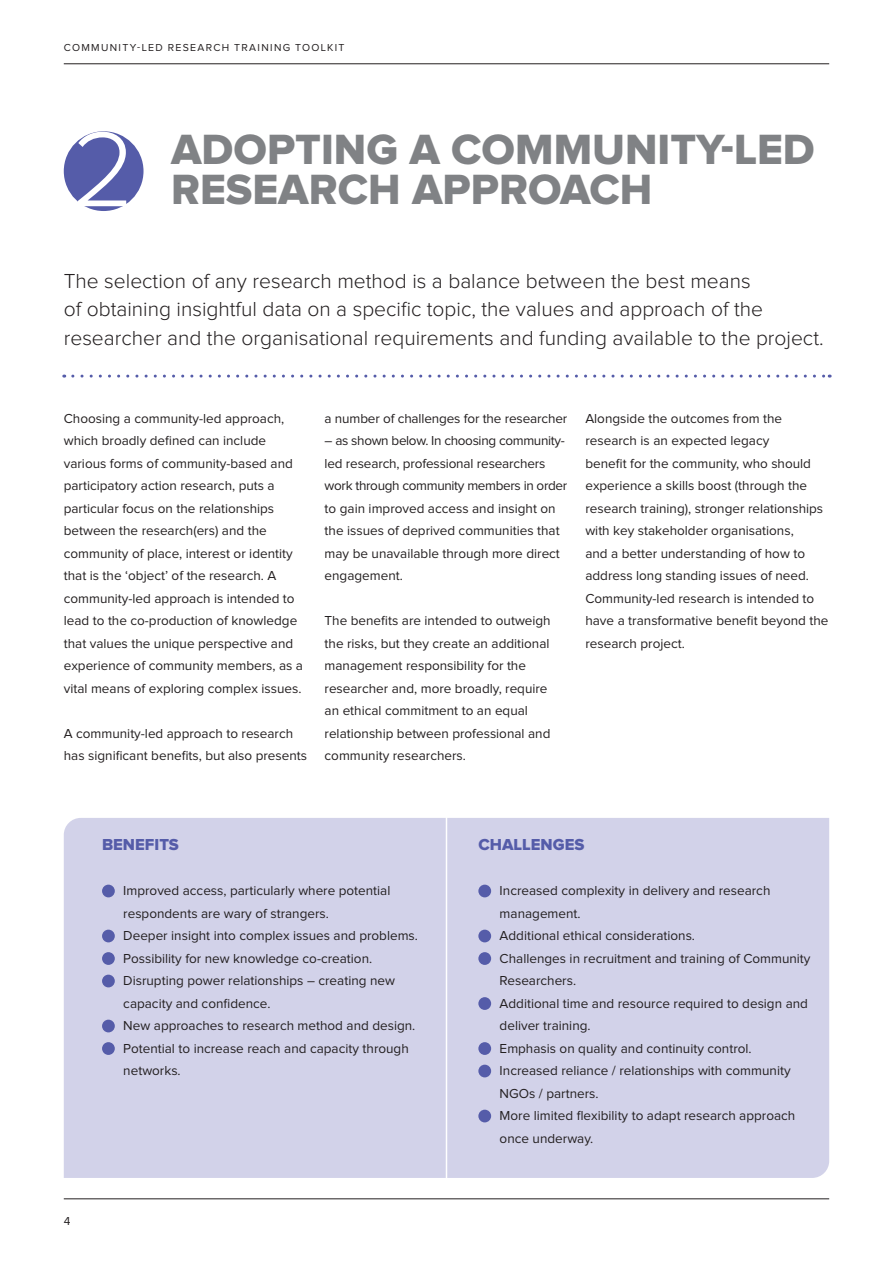
<style>
.page{position:relative;width:893px;height:1263px;background:#fff}
.page>*{position:absolute;margin:0;border:0;box-sizing:border-box;transform-origin:0 0}
.t1{font:300 110.1px "Proxima Nova";color:#fff}
.t2{font:43.8px "Proxima Nova Extrabld";color:#808285}
.t3{font:300 21px/28.5px "Proxima Nova";color:#231f20}
.t4{font:16.5px "Proxima Nova Extrabld";color:#555ca9}
.List_Paragraph{font:13.5px/22.5px "Proxima Nova";color:#231f20}
.t5{font:12px "Proxima Nova";color:#231f20}
.t6{font:10.5px "Proxima Nova";letter-spacing:.125em;color:#231f20}
</style>
<div class="page">
<hr style="left:64px;top:63px;width:765px;height:1px;background:#231f20">
<hr style="left:64px;top:1198px;width:765px;height:1px;background:#231f20">
<div style="left:64px;top:131px;width:80px;height:80px;background:#555ca9;border-radius:50%"></div>
<svg style="left:73px;top:375px;width:757px;height:3px"></svg>
<div style="left:64px;top:818px;width:765px;height:360px;background:#d2d2e9"></div>
<div style="left:102px;top:885px;width:13px;height:12px;background:#555ca9;border-radius:50%"></div>
<div style="left:102px;top:930px;width:13px;height:12px;background:#555ca9;border-radius:50%"></div>
<div style="left:102px;top:952px;width:13px;height:13px;background:#555ca9;border-radius:50%"></div>
<div style="left:102px;top:975px;width:13px;height:12px;background:#555ca9;border-radius:50%"></div>
<div style="left:102px;top:1020px;width:13px;height:12px;background:#555ca9;border-radius:50%"></div>
<div style="left:102px;top:1042px;width:13px;height:13px;background:#555ca9;border-radius:50%"></div>
<div style="left:478px;top:885px;width:13px;height:12px;background:#555ca9;border-radius:50%"></div>
<div style="left:478px;top:930px;width:13px;height:12px;background:#555ca9;border-radius:50%"></div>
<div style="left:478px;top:952px;width:13px;height:13px;background:#555ca9;border-radius:50%"></div>
<div style="left:478px;top:997px;width:13px;height:13px;background:#555ca9;border-radius:50%"></div>
<div style="left:478px;top:1042px;width:13px;height:13px;background:#555ca9;border-radius:50%"></div>
<div style="left:478px;top:1065px;width:13px;height:12px;background:#555ca9;border-radius:50%"></div>
<div style="left:478px;top:1110px;width:13px;height:12px;background:#555ca9;border-radius:50%"></div>
<hr style="left:446px;top:812px;width:1px;height:370px;background:#fff">
<p class="t6" style="left:64px;top:43px;width:282px">COMMUNITY-LED RESEARCH TRAINING TOOLKIT</p>
<p class="t1" style="left:72px;top:106px;width:66px">2</p>
<p class="t2" style="left:171px;top:130px;width:645px">ADOPTING A COMMUNITY-LED</p>
<p class="t2" style="left:171px;top:169px;width:483px">RESEARCH APPROACH</p>
<p class="t3" style="left:64px;top:267px;width:761px">The selection of any research method is a balance between the best means<br>of obtaining insightful data on a specific topic, the values and approach of the researcher and the organisational requirements and funding available to the project.</p>
<p class="List_Paragraph" style="left:64px;top:407px;width:241px">Choosing a community-led approach, which broadly defined can include various forms of community-based and participatory action research, puts a particular focus on the relationships between the research(ers) and the community of place, interest or identity that is the ‘object’ of the research. A community-led approach is intended to lead to the co-production of knowledge that values the unique perspective and experience of community members, as a vital means of exploring complex issues.</p>
<p class="List_Paragraph" style="left:64px;top:722px;width:245px">A community-led approach to research has significant benefits, but also presents</p>
<p class="List_Paragraph" style="left:325px;top:407px;width:244px">a number of challenges for the researcher</p>
<p class="List_Paragraph" style="left:325px;top:430px;width:244px">– as shown below. In choosing community&shy;led research, professional researchers work through community members in order to gain improved access and insight on the issues of deprived communities that may be unavailable through more direct engagement.</p>
<p class="List_Paragraph" style="left:325px;top:610px;width:228px">The benefits are intended to outweigh the risks, but they create an additional management responsibility for the researcher and, more broadly, require an ethical commitment to an equal relationship between professional and community researchers.</p>
<p class="List_Paragraph" style="left:585px;top:407px;width:245px">Alongside the outcomes from the research is an expected legacy<br>benefit for the community, who should experience a skills boost (through the research training), stronger relationships with key stakeholder organisations,<br>and a better understanding of how to address long standing issues of need.<br>Community-led research is intended to have a transformative benefit beyond the research project.</p>
<p class="t4" style="left:102px;top:837px;width:78px">BENEFITS</p>
<p class="List_Paragraph" style="left:123px;top:880px;width:269px">Improved access, particularly where potential respondents are wary of strangers.</p>
<p class="List_Paragraph" style="left:123px;top:925px;width:296px">Deeper insight into complex issues and problems.</p>
<p class="List_Paragraph" style="left:123px;top:947px;width:250px">Possibility for new knowledge co-creation.</p>
<p class="List_Paragraph" style="left:123px;top:970px;width:273px">Disrupting power relationships – creating new capacity and confidence.</p>
<p class="List_Paragraph" style="left:123px;top:1015px;width:294px">New approaches to research method and design.</p>
<p class="List_Paragraph" style="left:123px;top:1037px;width:287px">Potential to increase reach and capacity through networks.</p>
<p class="t5" style="left:64px;top:1215px;width:8px">4</p>
<p class="t4" style="left:478px;top:837px;width:108px">CHALLENGES</p>
<p class="List_Paragraph" style="left:500px;top:880px;width:272px">Increased complexity in delivery and research management.</p>
<p class="List_Paragraph" style="left:500px;top:925px;width:197px">Additional ethical considerations.</p>
<p class="List_Paragraph" style="left:500px;top:947px;width:312px">Challenges in recruitment and training of Community<br>Researchers.</p>
<p class="List_Paragraph" style="left:500px;top:992px;width:310px">Additional time and resource required to design and deliver training.</p>
<p class="List_Paragraph" style="left:500px;top:1037px;width:253px">Emphasis on quality and continuity control.</p>
<p class="List_Paragraph" style="left:500px;top:1060px;width:292px">Increased reliance / relationships with community<br>NGOs / partners.</p>
<p class="List_Paragraph" style="left:500px;top:1105px;width:297px">More limited flexibility to adapt research approach once underway.</p>
</div>
